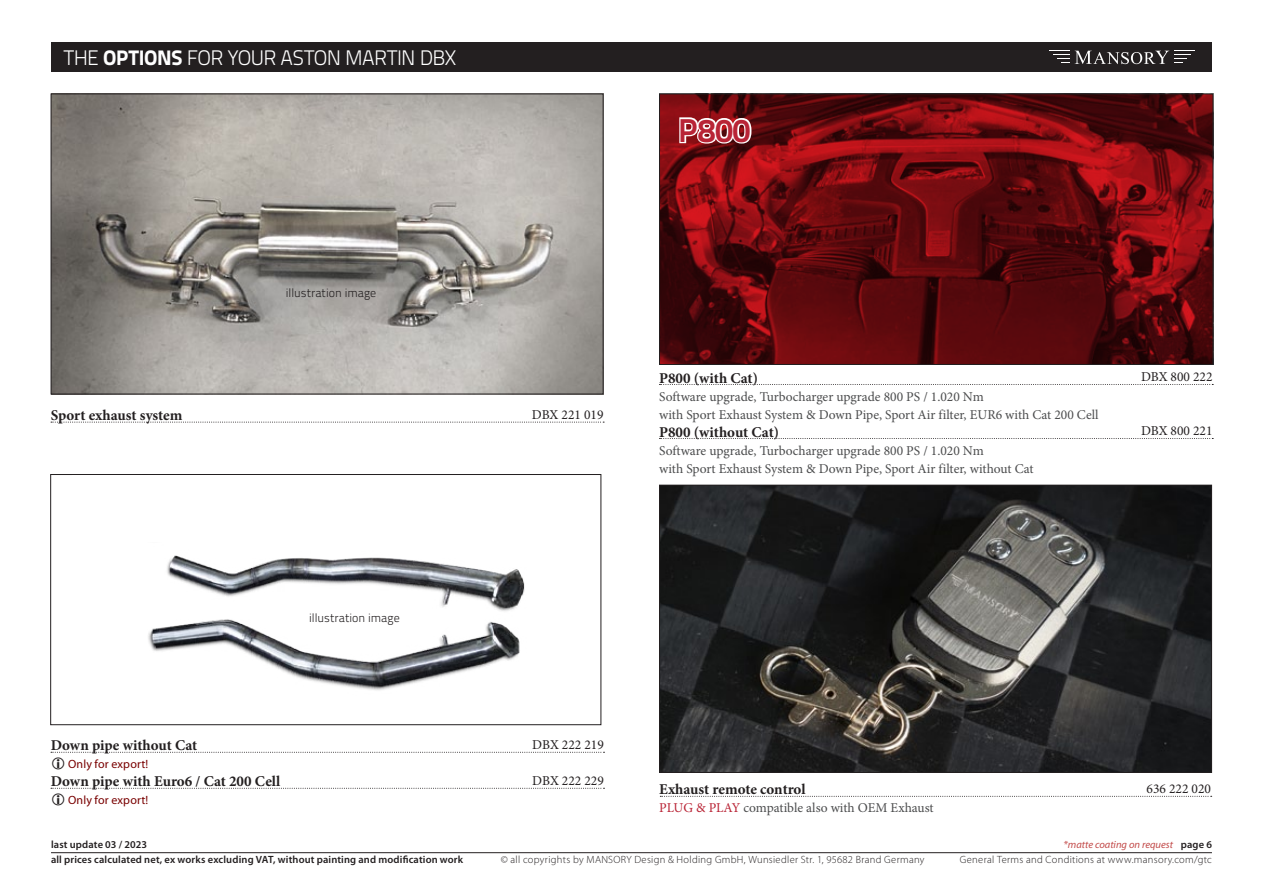
<style>
.page{position:relative;width:1263px;height:893px;background:#fff}
.page>*{position:absolute;margin:0;border:0;box-sizing:border-box;transform-origin:0 0}
.name_of_product{font:700 33px "Titillium Text 22 L";color:#b92436}
.t1{font:300 21px "Titillium Text 22 L";letter-spacing:-.03em;color:#fff}
.name_of_product-2{font:700 15px "Minion Pro";color:#231f20}
.description{font:13.5px "Minion Pro";color:#4b4c4d}
.NR{font:13.5px "Minion Pro";color:#231f20}
.t2{font:300 12px "Titillium Text 22 L";color:#231f20}
.Description_-_2020{font:12px "Myriad Pro";letter-spacing:.01em;color:#790100}
.t3{font:300 10.5px "Myriad Pro";letter-spacing:.03em;color:#231f20}
.t4{font:600 10.5px "Myriad Pro";letter-spacing:.015em;color:#231f20}
.t5{font:italic 10.5px "Myriad Pro";color:#c24a49}
.s1{font-weight:800}
.s2{color:#b92436}
.s3{font-weight:600;font-style:normal;color:#231f20}
</style>
<div class="page">
<div style="left:51px;top:43px;width:1161px;height:29px;background:#231f20"></div>
<svg style="left:1053px;top:54px;width:16px;height:9px"></svg>
<svg style="left:1075px;top:51px;width:116px;height:13px"></svg>
<hr style="left:51px;top:852px;width:1161px;height:1px;background:#231f20">
<img style="left:53px;top:96px;width:548px;height:296px">
<div style="left:51px;top:94px;width:552px;height:300px;border:1px solid #231f20"></div>
<svg style="left:51px;top:422px;width:553px;height:1px"></svg>
<img style="left:148px;top:555px;width:377px;height:135px">
<div style="left:50px;top:474px;width:551px;height:251px;border:1px solid #231f20"></div>
<div style="left:72px;top:475px;width:268px;height:67px;background:#fff"></div>
<img style="left:661px;top:487px;width:549px;height:284px">
<div style="left:659px;top:485px;width:553px;height:288px;border:1px solid #231f20"></div>
<svg style="left:660px;top:796px;width:552px;height:1px"></svg>
<img style="left:661px;top:96px;width:550px;height:267px">
<div style="left:659px;top:94px;width:554px;height:271px;border:1px solid #231f20"></div>
<svg style="left:659px;top:384px;width:554px;height:1px"></svg>
<svg style="left:659px;top:438px;width:554px;height:1px"></svg>
<svg style="left:678px;top:116px;width:75px;height:29px"></svg>
<svg style="left:51px;top:752px;width:553px;height:1px"></svg>
<svg style="left:51px;top:788px;width:553px;height:1px"></svg>
<h2 class="t1" style="left:64px;top:43px;width:394px">THE <span class="s1">OPTIONS</span> FOR YOUR ASTON MARTIN DBX</h2>
<p class="name_of_product" style="left:678px;top:105px;width:74px">P800</p>
<p class="t2" style="left:286px;top:284px;width:92px">illustration image</p>
<p class="name_of_product-2" style="left:51px;top:405px;width:133px">Sport exhaust system</p>
<p class="NR" style="left:532px;top:406px;width:73px">DBX 221 019</p>
<p class="t2" style="left:309px;top:609px;width:92px">illustration image</p>
<p class="name_of_product-2" style="left:51px;top:735px;width:148px">Down pipe without Cat</p>
<p class="Description_-_2020" style="left:68px;top:757px;width:82px">Only for export!</p>
<p class="name_of_product-2" style="left:51px;top:771px;width:231px">Down pipe with Euro6 / Cat 200 Cell</p>
<p class="Description_-_2020" style="left:68px;top:793px;width:82px">Only for export!</p>
<p class="NR" style="left:532px;top:736px;width:73px">DBX 222 219</p>
<p class="NR" style="left:532px;top:772px;width:73px">DBX 222 229</p>
<p class="name_of_product-2" style="left:659px;top:367px;width:100px">P800 (with Cat)</p>
<p class="description" style="left:659px;top:387px;width:326px">Software upgrade, Turbocharger upgrade 800 PS / 1.020 Nm</p>
<p class="description" style="left:659px;top:405px;width:441px">with Sport Exhaust System &amp; Down Pipe, Sport Air filter, EUR6 with Cat 200 Cell</p>
<p class="name_of_product-2" style="left:659px;top:421px;width:121px">P800 (without Cat)</p>
<p class="description" style="left:659px;top:441px;width:326px">Software upgrade, Turbocharger upgrade 800 PS / 1.020 Nm</p>
<p class="description" style="left:659px;top:459px;width:376px">with Sport Exhaust System &amp; Down Pipe, Sport Air filter, without Cat</p>
<p class="NR" style="left:1141px;top:368px;width:73px">DBX 800 222</p>
<p class="NR" style="left:1141px;top:422px;width:73px">DBX 800 221</p>
<p class="name_of_product-2" style="left:659px;top:779px;width:148px">Exhaust remote control</p>
<p class="NR" style="left:1146px;top:780px;width:66px">636 222 020</p>
<p class="description" style="left:659px;top:799px;width:276px"><span class="s2">PLUG &amp; PLAY</span> compatible also with OEM Exhaust</p>
<p class="t4" style="left:51px;top:838px;width:98px">last update 03 / 2023</p>
<p class="t5" style="left:1063px;top:838px;width:150px">*matte coating on request <span class="s3">page 6</span></p>
<p class="t4" style="left:51px;top:853px;width:414px">all prices calculated net, ex works excluding VAT, without painting and modification work</p>
<p class="t3" style="left:501px;top:853px;width:425px">© all copyrights by MANSORY Design &amp; Holding GmbH, Wunsiedler Str. 1, 95682 Brand Germany</p>
<p class="t3" style="left:960px;top:853px;width:253px">General Terms and Conditions at www.mansory.com/gtc</p>
</div>
